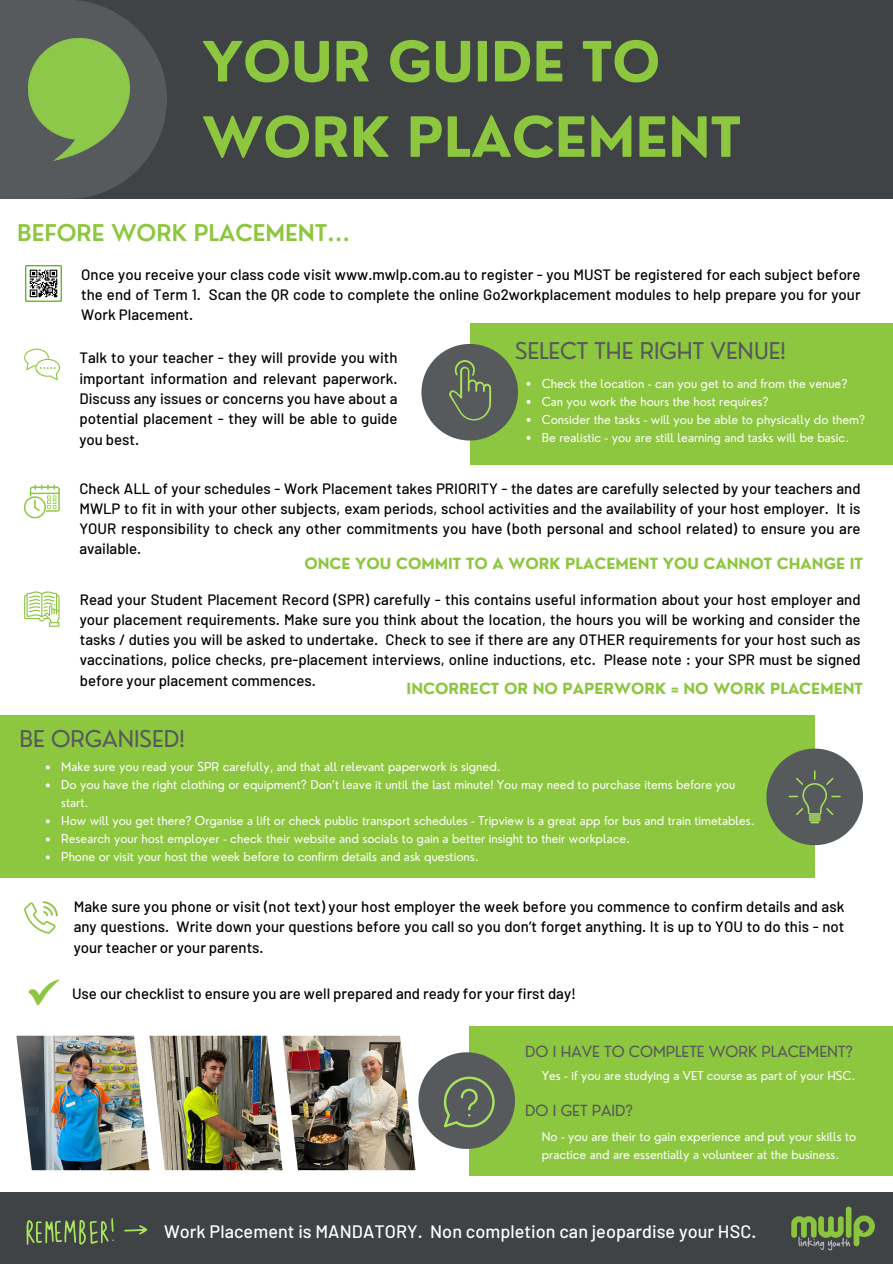
<style>
.page{position:relative;width:893px;height:1264px;background:#fff}
.page>*{position:absolute;margin:0;border:0;box-sizing:border-box;transform-origin:0 0}
.t1{font:700 54px/75.3px "Nourd";color:#8dc63f}
.t2{font:22.5px "Nourd";color:#565a5c}
.t3{font:600 22.5px "Nourd";color:#8dc63f}
.t4{font:500 18px "Barlow";letter-spacing:.005em;color:#fff}
.t5{font:500 15px/20.2px "Barlow";color:#000;text-align:justify}
.t6{font:700 15px "Nourd";color:#8dc63f}
.t7{font:15px "Nourd";color:#565a5c}
.t8{font:12px/18px "Nourd";color:#fff}
</style>
<div class="page">
<div style="left:0;top:1192px;width:892px;height:71px;background:#3f4345"></div>
<img style="left:791px;top:1206px;width:84px;height:44px">
<svg style="left:24px;top:348px;width:36px;height:32px"></svg>
<svg style="left:24px;top:484px;width:36px;height:34px"></svg>
<svg style="left:24px;top:901px;width:34px;height:32px"></svg>
<svg style="left:26px;top:1218px;width:121px;height:27px"></svg>
<svg style="left:24px;top:591px;width:35px;height:35px"></svg>
<svg style="left:28px;top:979px;width:32px;height:26px"></svg>
<img style="left:26px;top:265px;width:36px;height:37px">
<div style="left:0;top:715px;width:814px;height:162px;background:#8dc63f"></div>
<div style="left:469px;top:323px;width:423px;height:141px;background:#8dc63f"></div>
<div style="left:469px;top:1025px;width:423px;height:150px;background:#8dc63f"></div>
<div style="left:0;top:0;width:892px;height:199px;background:#3f4345"></div>
<svg style="left:0;top:0;width:167px;height:199px"></svg>
<img style="left:28px;top:38px;width:101px;height:123px">
<svg style="left:418px;top:1052px;width:97px;height:96px"></svg>
<svg style="left:766px;top:748px;width:96px;height:97px"></svg>
<svg style="left:421px;top:344px;width:97px;height:96px"></svg>
<svg style="left:46px;top:765px;width:4px;height:4px"></svg>
<svg style="left:46px;top:783px;width:4px;height:4px"></svg>
<svg style="left:46px;top:819px;width:4px;height:4px"></svg>
<svg style="left:46px;top:837px;width:4px;height:4px"></svg>
<svg style="left:46px;top:855px;width:4px;height:4px"></svg>
<svg style="left:526px;top:382px;width:4px;height:4px"></svg>
<svg style="left:526px;top:400px;width:4px;height:4px"></svg>
<svg style="left:526px;top:418px;width:4px;height:4px"></svg>
<svg style="left:526px;top:436px;width:4px;height:4px"></svg>
<img style="left:16px;top:1035px;width:399px;height:135px">
<p class="t1" style="left:202px;top:24px;width:540px">YOUR GUIDE TO<br>WORK PLACEMENT</p>
<p class="t3" style="left:17px;top:218px;width:335px">BEFORE WORK PLACEMENT...</p>
<h2 class="t5" style="left:81px;top:263px;width:780px">Once you receive your class code visit www.mwlp.com.au to register - you MUST be registered for each subject before the end of Term 1. Scan the QR code to complete the online Go2workplacement modules to help prepare you for your Work Placement.</h2>
<p class="t5" style="left:79px;top:347px;width:319px">Talk to your teacher - they will provide you with important information and relevant paperwork.<br>Discuss any issues or concerns you have about a potential placement - they will be able to guide you best.</p>
<p class="t5" style="left:79px;top:477px;width:782px">Check ALL of your schedules - Work Placement takes PRIORITY - the dates are carefully selected by your teachers and MWLP to fit in with your other subjects, exam periods, school activities and the availability of your host employer. It is YOUR responsibility to check any other commitments you have (both personal and school related) to ensure you are available.</p>
<p class="t5" style="left:80px;top:588px;width:782px">Read your Student Placement Record (SPR) carefully - this contains useful information about your host employer and your placement requirements. Make sure you think about the location, the hours you will be working and consider the tasks / duties you will be asked to undertake. Check to see if there are any OTHER requirements for your host such as vaccinations, police checks, pre-placement interviews, online inductions, etc. Please note : your SPR must be signed before your placement commences.</p>
<p class="t2" style="left:515px;top:337px;width:273px">SELECT THE RIGHT VENUE!</p>
<h5 class="t8" style="left:542px;top:374px;width:307px">Check the location - can you get to and from the venue?</h5>
<p class="t8" style="left:542px;top:392px;width:228px">Can you work the hours the host requires?</p>
<p class="t8" style="left:542px;top:410px;width:325px">Consider the tasks - will you be able to physically do them?</p>
<h5 class="t8" style="left:542px;top:428px;width:309px">Be realistic - you are still learning and tasks will be basic.</h5>
<h3 class="t6" style="left:304px;top:554px;width:560px">ONCE YOU COMMIT TO A WORK PLACEMENT YOU CANNOT CHANGE IT</h3>
<p class="t6" style="left:406px;top:679px;width:458px">INCORRECT OR NO PAPERWORK = NO WORK PLACEMENT</p>
<p class="t2" style="left:19px;top:724px;width:167px">BE ORGANISED!</p>
<p class="t8" style="left:61px;top:757px;width:441px">Make sure you read your SPR carefully, and that all relevant paperwork is signed.</p>
<p class="t8" style="left:61px;top:775px;width:675px">Do you have the right clothing or equipment? Don’t leave it until the last minute! You may need to purchase items before you start.</p>
<p class="t8" style="left:61px;top:811px;width:695px">How will you get there? Organise a lift or check public transport schedules - Tripview is a great app for bus and train timetables.</p>
<p class="t8" style="left:61px;top:829px;width:570px">Research your host employer - check their website and socials to gain a better insight to their workplace.</p>
<p class="t8" style="left:61px;top:847px;width:419px">Phone or visit your host the week before to confirm details and ask questions.</p>
<p class="t5" style="left:74px;top:895px;width:772px">Make sure you phone or visit (not text) your host employer the week before you commence to confirm details and ask any questions. Write down your questions before you call so you don’t forget anything. It is up to YOU to do this - not your teacher or your parents.</p>
<h3 class="t5" style="left:72px;top:982px;width:505px">Use our checklist to ensure you are well prepared and ready for your first day!</h3>
<p class="t7" style="left:525px;top:1042px;width:329px">DO I HAVE TO COMPLETE WORK PLACEMENT?</p>
<p class="t8" style="left:541px;top:1066px;width:315px">Yes - if you are studying a VET course as part of your HSC.</p>
<p class="t7" style="left:525px;top:1101px;width:109px">DO I GET PAID?</p>
<p class="t8" style="left:541px;top:1127px;width:316px">No - you are their to gain experience and put your skills to practice and are essentially a volunteer at the business.</p>
<p class="t4" style="left:164px;top:1220px;width:593px">Work Placement is MANDATORY. Non completion can jeopardise your HSC.</p>
</div>
